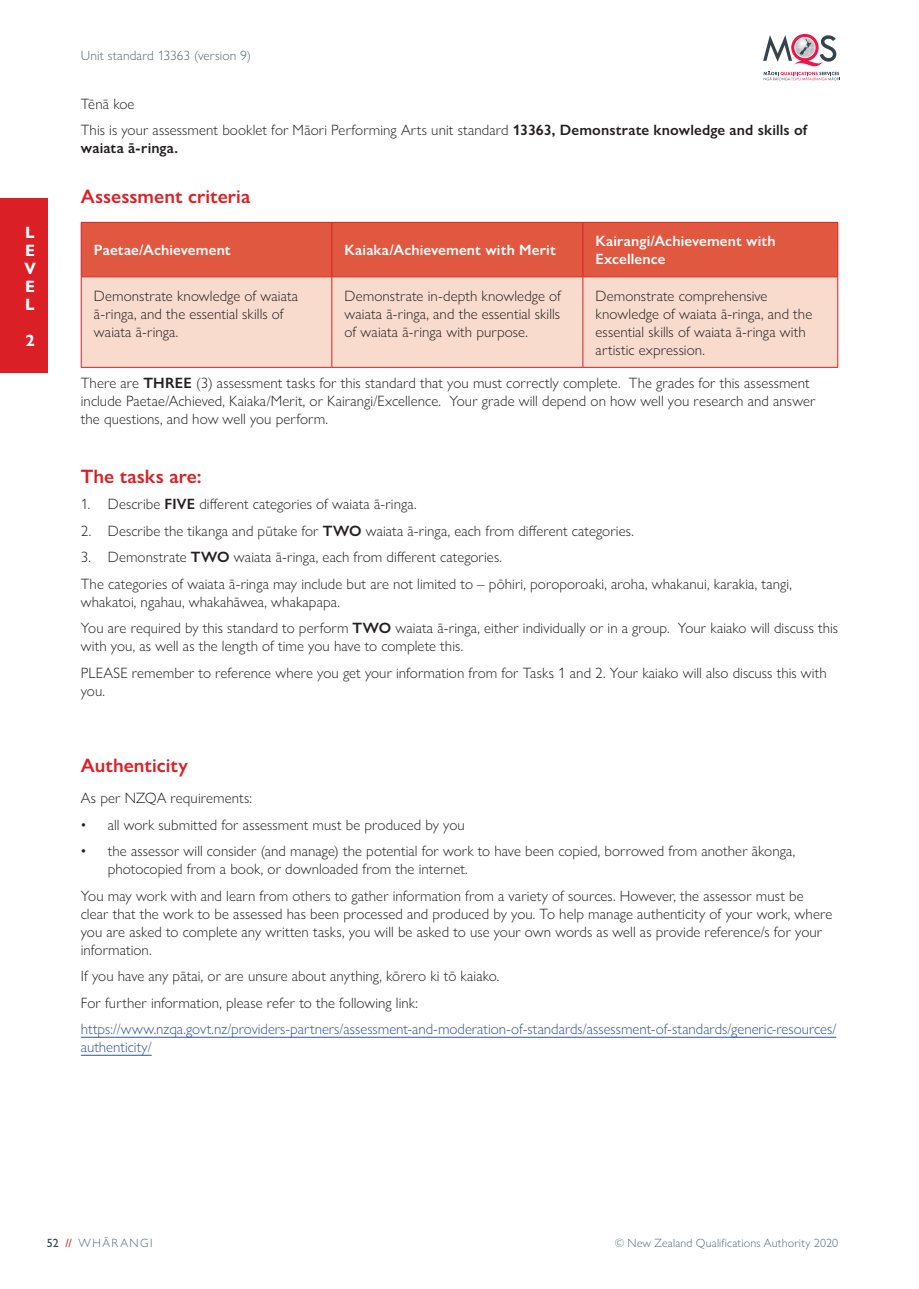
<style>
.page{position:relative;width:919px;height:1289px;background:#fff}
.page>*{position:absolute;margin:0;border:0;box-sizing:border-box;transform-origin:0 0}
.p_H2{font:600 19.5px "Gill Sans Nova";color:#db1f26}
.p_body{font:600 19.5px "Gill Sans Nova";letter-spacing:.005em;color:#db1f26}
.t1{font:700 16.5px/18px "Gill Sans Nova";color:#fff;text-align:justify}
.p_body-2{font:300 15px/18px "Gill Sans Nova";letter-spacing:.005em;color:#231f20}
.p_body-3{font:300 15px/18px "Gill Sans Nova";color:#3051a3}
.p_body-4{font:600 15px/18px "Gill Sans Nova";letter-spacing:.01em;color:#fff}
.t2{font:300 13.5px "Gill Sans Nova";letter-spacing:.01em;color:#586a73}
.t3{font:300 12px "Gill Sans Nova";letter-spacing:.015em;color:#586a73}
.t4{font:300 12px "Gill Sans Nova";letter-spacing:.125em;color:#586a73}
.s1{font-weight:600}
.s2{font-weight:400}
.s3{font-weight:500;color:#33444d}
.s4{font-weight:500;color:#db1f26}
</style>
<div class="page">
<hr style="left:81px;top:1036px;width:755px;height:1px;background:#3051a3">
<hr style="left:81px;top:1054px;width:71px;height:1px;background:#3051a3">
<div style="left:82px;top:223px;width:755px;height:53px;background:#e15840"></div>
<div style="left:82px;top:277px;width:755px;height:90px;background:#f9dbcd"></div>
<hr style="left:81px;top:222px;width:251px;height:1px;background:#db1f26">
<hr style="left:81px;top:223px;width:1px;height:53px;background:#db1f26">
<hr style="left:332px;top:222px;width:251px;height:1px;background:#db1f26">
<hr style="left:331px;top:223px;width:1px;height:53px;background:#db1f26">
<hr style="left:583px;top:222px;width:255px;height:1px;background:#db1f26">
<hr style="left:582px;top:223px;width:1px;height:53px;background:#db1f26">
<hr style="left:837px;top:223px;width:1px;height:53px;background:#db1f26">
<hr style="left:81px;top:276px;width:251px;height:1px;background:#db1f26">
<hr style="left:81px;top:277px;width:1px;height:90px;background:#db1f26">
<hr style="left:332px;top:276px;width:251px;height:1px;background:#db1f26">
<hr style="left:331px;top:277px;width:1px;height:90px;background:#db1f26">
<hr style="left:583px;top:276px;width:255px;height:1px;background:#db1f26">
<hr style="left:582px;top:277px;width:1px;height:90px;background:#db1f26">
<hr style="left:837px;top:277px;width:1px;height:90px;background:#db1f26">
<hr style="left:81px;top:367px;width:251px;height:1px;background:#db1f26">
<hr style="left:332px;top:367px;width:251px;height:1px;background:#db1f26">
<hr style="left:583px;top:367px;width:255px;height:1px;background:#db1f26">
<svg style="left:763px;top:34px;width:77px;height:46px"></svg>
<div style="left:0;top:199px;width:47px;height:174px;background:#db1f26"></div>
<p class="t1" style="left:24px;top:224px;width:13px">L E V E L</p>
<p class="t1" style="left:25px;top:332px;width:11px">2</p>
<p class="t2" style="left:81px;top:47px;width:172px">Unit standard 13363 (version 9)</p>
<p class="p_body-2" style="left:81px;top:94px;width:55px">Tēnā koe</p>
<p class="p_body-2" style="left:81px;top:121px;width:728px">This is your assessment booklet for Māori Performing Arts unit standard <span class="s1">13363, Demonstrate knowledge and skills of waiata ā-ringa.</span></p>
<p class="p_H2" style="left:81px;top:184px;width:171px">Assessment criteria</p>
<p class="p_body-4" style="left:94px;top:241px;width:138px">Paetae/Achievement</p>
<p class="p_body-4" style="left:344px;top:241px;width:213px">Kaiaka/Achievement with Merit</p>
<p class="p_body-4" style="left:595px;top:232px;width:182px">Kairangi/Achievement with<br>Excellence</p>
<p class="p_body-2" style="left:94px;top:286px;width:206px">Demonstrate knowledge of waiata ā-ringa, and the essential skills of waiata ā-ringa.</p>
<p class="p_body-2" style="left:344px;top:286px;width:218px;text-align:justify">Demonstrate in-depth knowledge of waiata ā-ringa, and the essential skills of waiata ā-ringa with purpose.</p>
<p class="p_body-2" style="left:595px;top:286px;width:218px">Demonstrate comprehensive knowledge of waiata ā-ringa, and the essential skills of waiata ā-ringa with artistic expression.</p>
<p class="p_body-2" style="left:81px;top:374px;width:736px">There are <span class="s1">THREE</span> (3) assessment tasks for this standard that you must correctly complete. The grades for this assessment include Paetae/Achieved, Kaiaka/Merit, or Kairangi/Excellence. Your grade will depend on how well you research and answer the questions, and how well you perform.</p>
<p class="p_body" style="left:81px;top:464px;width:122px">The tasks are:</p>
<p class="p_body-2" style="left:81px;top:495px;width:337px">1. Describe <span class="s1">FIVE</span> different categories of waiata ā-ringa.</p>
<p class="p_body-2" style="left:81px;top:521px;width:554px">2. Describe the tikanga and pūtake for <span class="s1">TWO</span> waiata ā-ringa, each from different categories.</p>
<p class="p_body-2" style="left:81px;top:548px;width:423px">3. Demonstrate <span class="s1">TWO</span> waiata ā-ringa, each from different categories.</p>
<p class="p_body-2" style="left:81px;top:574px;width:712px">The categories of waiata ā-ringa may include but are not limited to – pōhiri, poroporoaki, aroha, whakanui, karakia, tangi, whakatoi, ngahau, whakahāwea, whakapapa.</p>
<p class="p_body-2" style="left:81px;top:619px;width:758px">You are required by this standard to perform <span class="s1">TWO</span> waiata ā-ringa, either individually or in a group. Your kaiako will discuss this with you, as well as the length of time you have to complete this.</p>
<p class="p_body-2" style="left:81px;top:663px;width:747px">PLEASE remember to reference where you get your information from for Tasks 1 and 2. Your kaiako will also discuss this with you.</p>
<p class="p_H2" style="left:81px;top:753px;width:108px">Authenticity</p>
<p class="p_body-2" style="left:81px;top:788px;width:173px">As per NZQA requirements:</p>
<p class="p_body-2" style="left:81px;top:815px;width:385px"><span class="s2">•</span> all work submitted for assessment must be produced by you</p>
<p class="p_body-2" style="left:108px;top:841px;width:689px;text-indent:-27px"><span class="s2">•</span> the assessor will consider (and manage) the potential for work to have been copied, borrowed from another ākonga, photocopied from a book, or downloaded from the internet.</p>
<p class="p_body-2" style="left:81px;top:886px;width:753px">You may work with and learn from others to gather information from a variety of sources. However, the assessor must be clear that the work to be assessed has been processed and produced by you. To help manage authenticity of your work, where you are asked to complete any written tasks, you will be asked to use your own words as well as provide reference/s for your information.</p>
<p class="p_body-2" style="left:81px;top:966px;width:420px">If you have any pātai, or are unsure about anything, kōrero ki tō kaiako.</p>
<p class="p_body-2" style="left:81px;top:993px;width:339px">For further information, please refer to the following link:</p>
<p class="p_body-3" style="left:81px;top:1019px;width:757px">https://www.nzqa.govt.nz/providers-partners/assessment-and-moderation-of-standards/assessment-of-standards/generic-resources/ authenticity/</p>
<p class="t4" style="left:47px;top:1235px;width:107px"><span class="s3">52</span> <span class="s4">//</span> WHĀRANGI</p>
<p class="t3" style="left:614px;top:1235px;width:225px">© New Zealand Qualifications Authority 2020</p>
</div>
